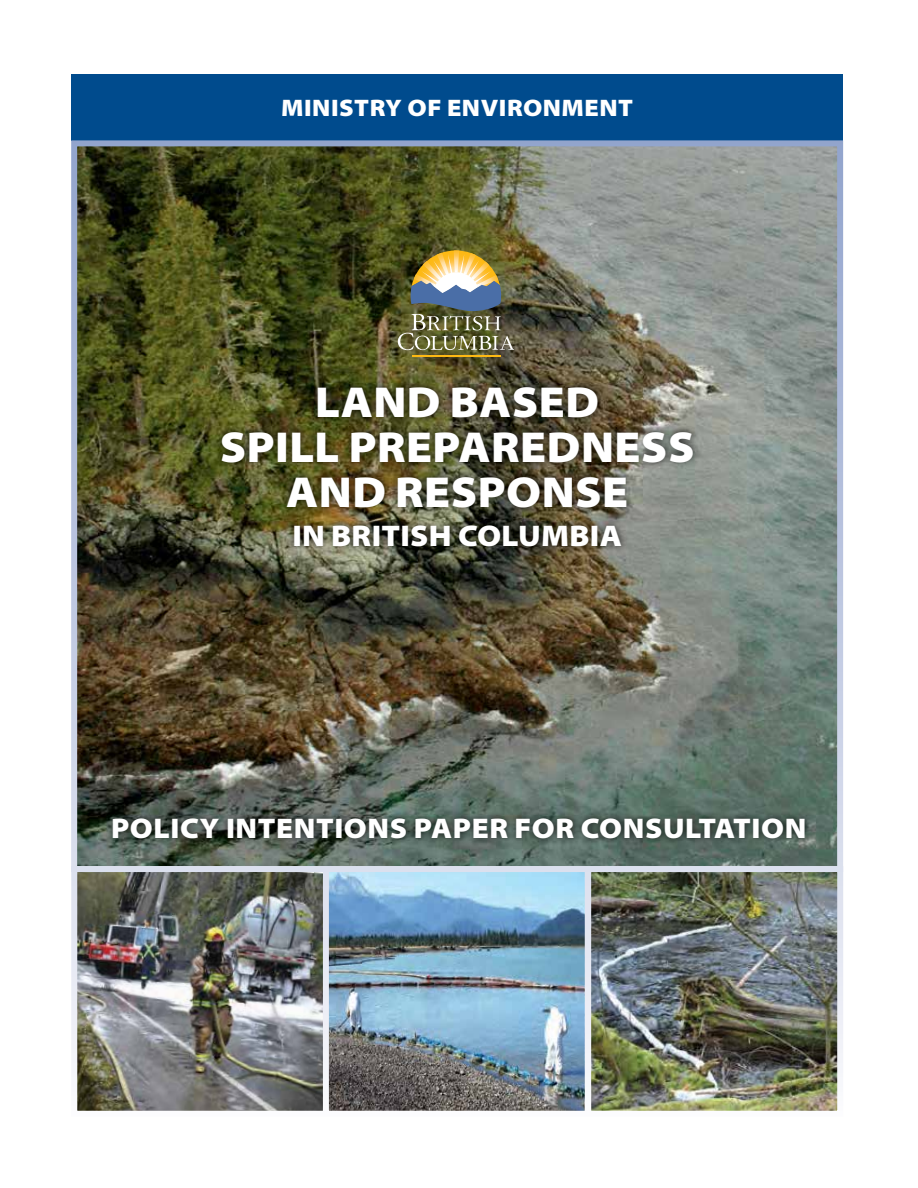
<style>
.page{position:relative;width:918px;height:1188px;background:#fff}
.page>*{position:absolute;margin:0;border:0;box-sizing:border-box;transform-origin:0 0}
.t1{font:900 semi-expanded 43.5px/45px "Myriad Pro";letter-spacing:.01em;color:#fff;text-align:center}
.t2{font:900 semi-expanded 30px "Myriad Pro";letter-spacing:.01em;color:#fff}
.t3{font:900 semi-expanded 28.5px "Myriad Pro";letter-spacing:.02em;color:#fff}
.t4{font:900 semi-expanded 24px "Myriad Pro";letter-spacing:.02em;color:#fff}
</style>
<div class="page">
<div style="left:71px;top:75px;width:772px;height:66px;background:#004b8d"></div>
<img style="left:78px;top:147px;width:758px;height:963px">
<div style="left:71px;top:140px;width:772px;height:732px;border:6px solid #fff"></div>
<div style="left:215px;top:379px;width:486px;height:175px;background:#000;opacity:.75"></div>
<div style="left:105px;top:811px;width:707px;height:35px;background:#000;opacity:.75"></div>
<div style="left:71px;top:866px;width:258px;height:251px;border:6px solid #fff"></div>
<div style="left:585px;top:866px;width:258px;height:251px;border:6px solid #fff"></div>
<div style="left:323px;top:866px;width:268px;height:251px;border:6px solid #fff"></div>
<hr style="left:412px;top:355px;width:89px;height:2px;background:#fdb913">
<img style="left:398px;top:250px;width:116px;height:100px">
<p class="t4" style="left:281px;top:94px;width:353px">MINISTRY OF ENVIRONMENT</p>
<p class="t1" style="left:220px;top:380px;width:476px">LAND BASED<br>SPILL PREPAREDNESS<br>AND RESPONSE</p>
<p class="t2" style="left:292px;top:519px;width:331px">IN BRITISH COLUMBIA</p>
<p class="t3" style="left:111px;top:812px;width:697px">POLICY INTENTIONS PAPER FOR CONSULTATION</p>
</div>
